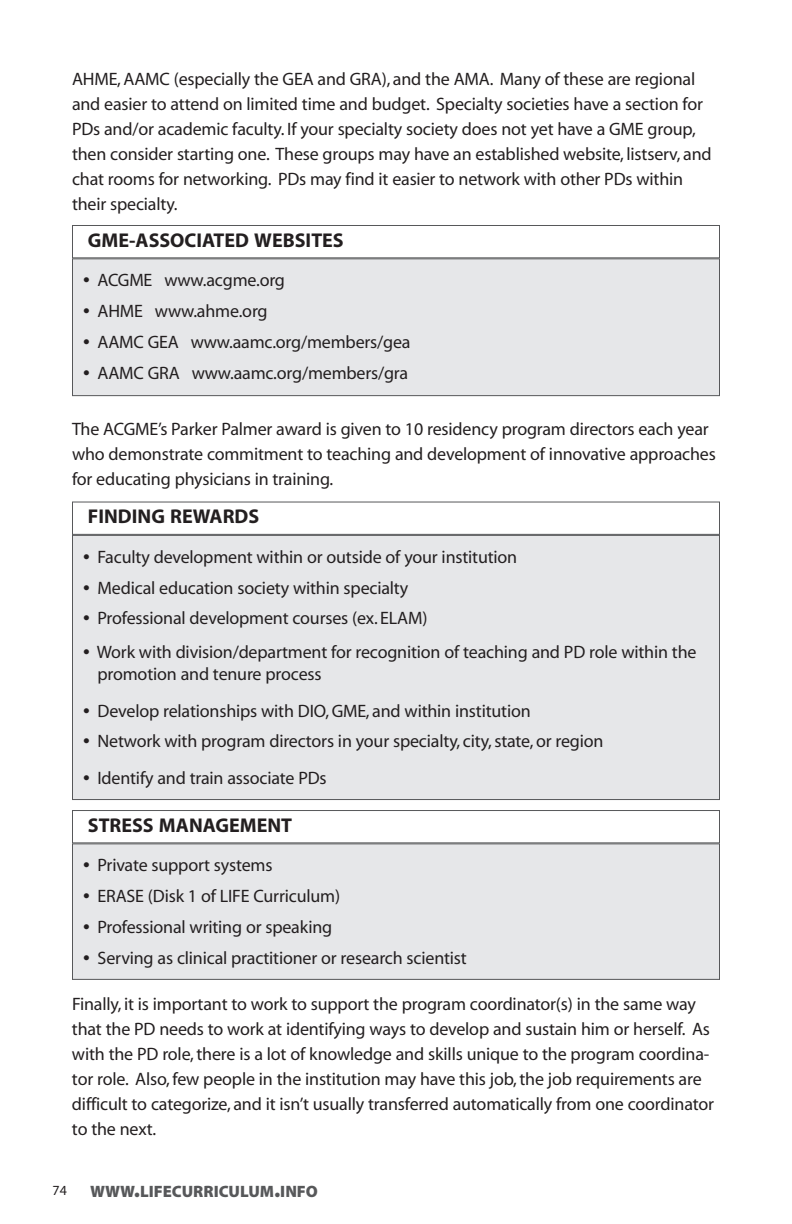
<style>
.page{position:relative;width:792px;height:1224px;background:#fff}
.page>*{position:absolute;margin:0;border:0;box-sizing:border-box;transform-origin:0 0}
.t1{font:20px "Myriad MM.700.600";color:#231f20}
.t2{font:18px/25px "Myriad";letter-spacing:-.01em;color:#231f20}
.t3{font:16.4px "Myriad MM.830.300";color:#57585a}
.t4{font:14px "Myriad";color:#231f20}
.s1{font-size:24px}
.s2{font-size:22px}
</style>
<div class="page">
<div style="left:72px;top:225px;width:648px;height:33px;border:1px solid #57585a"></div>
<div style="left:72px;top:259px;width:648px;height:137px;background:#e6e7e9"></div>
<div style="left:72px;top:258px;width:648px;height:138px;border:1px solid #57585a"></div>
<div style="left:72px;top:502px;width:648px;height:33px;border:1px solid #57585a"></div>
<div style="left:72px;top:535px;width:648px;height:265px;background:#e6e7e9"></div>
<div style="left:72px;top:535px;width:648px;height:265px;border:1px solid #57585a"></div>
<div style="left:72px;top:810px;width:648px;height:33px;border:1px solid #57585a"></div>
<div style="left:72px;top:844px;width:648px;height:135px;background:#e6e7e9"></div>
<div style="left:72px;top:843px;width:648px;height:137px;border:1px solid #57585a"></div>
<p class="t2" style="left:72px;top:68px;width:641px">AHME, AAMC (especially the GEA and GRA), and the AMA. Many of these are regional and easier to attend on limited time and budget. Specialty societies have a section for PDs and/or academic faculty. If your specialty society does not yet have a GME group, then consider starting one. These groups may have an established website, listserv, and chat rooms for networking. PDs may find it easier to network with other PDs within their specialty.</p>
<p class="t1" style="left:88px;top:233px;width:257px">GME-ASSOCIATED WEBSITES</p>
<p class="t2" style="left:83px;top:269px;width:204px"><span class="s1">•</span> ACGME www.acgme.org</p>
<p class="t2" style="left:83px;top:300px;width:186px"><span class="s1">•</span> AHME www.ahme.org</p>
<p class="t2" style="left:83px;top:331px;width:329px"><span class="s1">•</span> AAMC GEA www.aamc.org/members/gea</p>
<p class="t2" style="left:83px;top:362px;width:327px"><span class="s1">•</span> AAMC GRA www.aamc.org/members/gra</p>
<p class="t2" style="left:72px;top:418px;width:645px">The ACGME’s Parker Palmer award is given to 10 residency program directors each year who demonstrate commitment to teaching and development of innovative approaches for educating physicians in training.</p>
<p class="t1" style="left:88px;top:509px;width:173px">FINDING REWARDS</p>
<p class="t2" style="left:83px;top:546px;width:436px"><span class="s1">•</span> Faculty development within or outside of your institution</p>
<p class="t2" style="left:83px;top:577px;width:327px"><span class="s1">•</span> Medical education society within specialty</p>
<p class="t2" style="left:83px;top:607px;width:346px"><span class="s1">•</span> Professional development courses (ex. ELAM)</p>
<p class="t2" style="left:98px;top:642px;width:601px;line-height:22px;text-indent:-15px"><span class="s1">•</span> Work with division/department for recognition of teaching and PD role within the promotion and tenure process</p>
<p class="t2" style="left:83px;top:700px;width:449px"><span class="s1">•</span> Develop relationships with DIO, GME, and within institution</p>
<p class="t2" style="left:83px;top:730px;width:522px"><span class="s1">•</span> Network with program directors in your specialty, city, state, or region</p>
<p class="t2" style="left:83px;top:767px;width:245px"><span class="s1">•</span> Identify and train associate PDs</p>
<p class="t1" style="left:88px;top:818px;width:206px">STRESS MANAGEMENT</p>
<p class="t2" style="left:83px;top:854px;width:191px"><span class="s1">•</span> Private support systems</p>
<p class="t2" style="left:83px;top:885px;width:259px"><span class="s1">•</span> ERASE (Disk 1 of LIFE Curriculum)</p>
<p class="t2" style="left:83px;top:916px;width:251px"><span class="s1">•</span> Professional writing or speaking</p>
<p class="t2" style="left:83px;top:947px;width:385px"><span class="s1">•</span> Serving as clinical practitioner or research scientist</p>
<p class="t2" style="left:72px;top:993px;width:644px">Finally, it is important to work to support the program coordinator(s) in the same way that the PD needs to work at identifying ways to develop and sustain him or herself. As with the PD role, there is a lot of knowledge and skills unique to the program coordina&shy;tor role. Also, few people in the institution may have this job, the job requirements are difficult to categorize, and it isn’t usually transferred automatically from one coordinator to the next.</p>
<p class="t4" style="left:53px;top:1185px;width:16px">74</p>
<p class="t3" style="left:90px;top:1185px;width:229px">WWW<span class="s2">.</span>LIFECURRICULUM<span class="s2">.</span>INFO</p>
</div>
